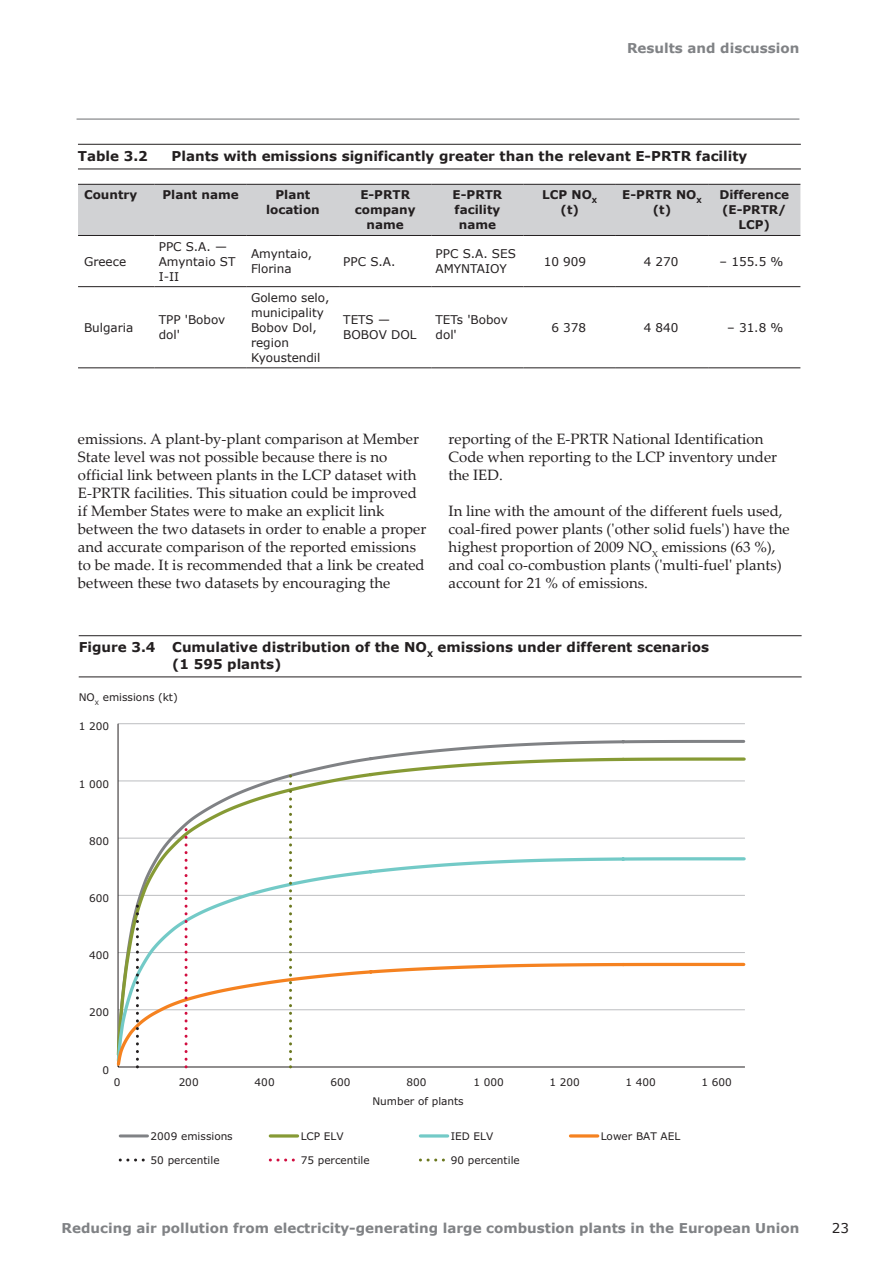
<style>
.page{position:relative;width:893px;height:1263px;background:#fff}
.page>*{position:absolute;margin:0;border:0;box-sizing:border-box;transform-origin:0 0}
.Body_Text{font:15px/18px "Palatino Linotype";color:#231f20}
.Figure_Title{font:700 13.5px/16.5px "Verdana";color:#231f20}
.t1{font:700 13.5px "Verdana";color:#808285}
.t2{font:13.5px "Verdana";color:#231f20}
.Table_text{font:12px/15px "Verdana";color:#231f20}
.Table_Head{font:700 12px/15px "Verdana";color:#231f20;text-align:center}
.t3{font:10.5px "Verdana";color:#231f20}
</style>
<div class="page">
<hr style="left:77px;top:119px;width:722px;height:1px;background:#6c6d70">
<hr style="left:78px;top:144px;width:723px;height:1px;background:#231f20">
<hr style="left:78px;top:169px;width:723px;height:1px;background:#231f20">
<svg style="left:78px;top:185px;width:722px;height:183px"></svg>
<hr style="left:78px;top:184px;width:76px;height:1px;background:#231f20">
<hr style="left:154px;top:184px;width:93px;height:1px;background:#231f20">
<hr style="left:247px;top:184px;width:92px;height:1px;background:#231f20">
<hr style="left:339px;top:184px;width:92px;height:1px;background:#231f20">
<hr style="left:431px;top:184px;width:93px;height:1px;background:#231f20">
<hr style="left:524px;top:184px;width:92px;height:1px;background:#231f20">
<hr style="left:616px;top:184px;width:92px;height:1px;background:#231f20">
<hr style="left:708px;top:184px;width:92px;height:1px;background:#231f20">
<hr style="left:78px;top:235px;width:76px;height:1px;background:#231f20">
<hr style="left:154px;top:235px;width:93px;height:1px;background:#231f20">
<hr style="left:247px;top:235px;width:92px;height:1px;background:#231f20">
<hr style="left:339px;top:235px;width:92px;height:1px;background:#231f20">
<hr style="left:431px;top:235px;width:93px;height:1px;background:#231f20">
<hr style="left:524px;top:235px;width:92px;height:1px;background:#231f20">
<hr style="left:616px;top:235px;width:92px;height:1px;background:#231f20">
<hr style="left:708px;top:235px;width:92px;height:1px;background:#231f20">
<hr style="left:78px;top:286px;width:76px;height:1px;background:#231f20">
<hr style="left:154px;top:286px;width:93px;height:1px;background:#231f20">
<hr style="left:247px;top:286px;width:92px;height:1px;background:#231f20">
<hr style="left:339px;top:286px;width:92px;height:1px;background:#231f20">
<hr style="left:431px;top:286px;width:93px;height:1px;background:#231f20">
<hr style="left:524px;top:286px;width:92px;height:1px;background:#231f20">
<hr style="left:616px;top:286px;width:92px;height:1px;background:#231f20">
<hr style="left:708px;top:286px;width:92px;height:1px;background:#231f20">
<hr style="left:78px;top:368px;width:76px;height:1px;background:#231f20">
<hr style="left:154px;top:368px;width:93px;height:1px;background:#231f20">
<hr style="left:247px;top:368px;width:92px;height:1px;background:#231f20">
<hr style="left:339px;top:368px;width:92px;height:1px;background:#231f20">
<hr style="left:431px;top:368px;width:93px;height:1px;background:#231f20">
<hr style="left:524px;top:368px;width:92px;height:1px;background:#231f20">
<hr style="left:616px;top:368px;width:92px;height:1px;background:#231f20">
<hr style="left:708px;top:368px;width:92px;height:1px;background:#231f20">
<hr style="left:79px;top:635px;width:723px;height:1px;background:#231f20">
<hr style="left:79px;top:677px;width:723px;height:1px;background:#231f20">
<hr style="left:120px;top:1134px;width:27px;height:3px;background:#808285">
<hr style="left:270px;top:1134px;width:28px;height:3px;background:#869a35">
<hr style="left:420px;top:1134px;width:28px;height:3px;background:#73cac7">
<hr style="left:570px;top:1134px;width:28px;height:3px;background:#f58220">
<svg style="left:120px;top:1158px;width:25px;height:3px"></svg>
<svg style="left:270px;top:1158px;width:25px;height:3px"></svg>
<svg style="left:420px;top:1158px;width:25px;height:3px"></svg>
<hr style="left:118px;top:723px;width:627px;height:1px;background:#bcbdc0">
<hr style="left:118px;top:724px;width:1px;height:343px;background:#231f20">
<svg style="left:117px;top:738px;width:629px;height:18px"></svg>
<svg style="left:117px;top:756px;width:629px;height:99px"></svg>
<svg style="left:117px;top:855px;width:629px;height:106px"></svg>
<svg style="left:116px;top:961px;width:630px;height:107px"></svg>
<svg style="left:136px;top:905px;width:3px;height:162px"></svg>
<svg style="left:185px;top:824px;width:3px;height:243px"></svg>
<svg style="left:289px;top:775px;width:3px;height:292px"></svg>
<p class="t1" style="left:627px;top:39px;width:174px">Results and discussion</p>
<p class="Figure_Title" style="left:78px;top:147px;width:71px">Table 3.2</p>
<p class="Figure_Title" style="left:172px;top:147px;width:577px">Plants with emissions significantly greater than the relevant E-PRTR facility</p>
<p class="Table_Head" style="left:84px;top:187px;width:55px">Country</p>
<p class="Table_Head" style="left:163px;top:187px;width:78px">Plant name</p>
<p class="Table_Head" style="left:266px;top:187px;width:55px">Plant location</p>
<p class="Table_Head" style="left:355px;top:187px;width:62px">E-PRTR company name</p>
<p class="Table_Head" style="left:453px;top:187px;width:51px">E-PRTR facility name</p>
<p class="Table_Head" style="left:542px;top:187px;width:56px">LCP NO<sub>X</sub></p>
<p class="Table_Head" style="left:622px;top:187px;width:81px">E-PRTR NO<sub>X </sub>(t)</p>
<p class="Table_Head" style="left:719px;top:187px;width:71px">Difference (E-PRTR/<br>LCP)</p>
<p class="Table_Head" style="left:560px;top:202px;width:20px">(t)</p>
<p class="Table_text" style="left:84px;top:254px;width:44px">Greece</p>
<p class="Table_text" style="left:159px;top:239px;width:78px">PPC S.A. —<br>Amyntaio ST<br>Ι-II</p>
<p class="Table_text" style="left:251px;top:246px;width:63px">Amyntaio,<br>Florina</p>
<p class="Table_text" style="left:343px;top:254px;width:54px">PPC S.A.</p>
<p class="Table_text" style="left:436px;top:246px;width:82px">PPC S.A. SES<br>AMYNTAIOY</p>
<p class="Table_text" style="left:544px;top:254px;width:44px">10 909</p>
<p class="Table_text" style="left:644px;top:254px;width:36px">4 270</p>
<p class="Table_text" style="left:720px;top:254px;width:65px">– 155.5 %</p>
<p class="Table_text" style="left:84px;top:320px;width:51px">Bulgaria</p>
<p class="Table_text" style="left:159px;top:312px;width:68px">TPP 'Bobov dol'</p>
<p class="Table_text" style="left:251px;top:290px;width:80px">Golemo selo, municipality<br>Bobov Dol, region<br>Kyoustendil</p>
<p class="Table_text" style="left:343px;top:312px;width:75px">TETS —<br>BOBOV DOL</p>
<p class="Table_text" style="left:436px;top:312px;width:74px">TETs 'Bobov dol'</p>
<p class="Table_text" style="left:551px;top:320px;width:36px">6 378</p>
<p class="Table_text" style="left:644px;top:320px;width:36px">4 840</p>
<p class="Table_text" style="left:727px;top:320px;width:58px">– 31.8 %</p>
<p class="Body_Text" style="left:78px;top:429px;width:350px">emissions. A plant-by-plant comparison at Member State level was not possible because there is no official link between plants in the LCP dataset with E-PRTR facilities. This situation could be improved if Member States were to make an explicit link between the two datasets in order to enable a proper and accurate comparison of the reported emissions to be made. It is recommended that a link be created between these two datasets by encouraging the</p>
<p class="Body_Text" style="left:449px;top:429px;width:330px">reporting of the E-PRTR National Identification<br>Code when reporting to the LCP inventory under the IED.</p>
<p class="Body_Text" style="left:449px;top:501px;width:342px">In line with the amount of the different fuels used, coal-fired power plants ('other solid fuels') have the highest proportion of 2009 NO<sub>X</sub> emissions (63 %), and coal co-combustion plants ('multi-fuel' plants) account for 21 % of emissions.</p>
<p class="Figure_Title" style="left:172px;top:639px;width:538px;text-indent:-94px">Figure 3.4 Cumulative distribution of the NO<sub>X</sub> emissions under different scenarios (1 595 plants)</p>
<p class="t3" style="left:79px;top:690px;width:101px">NO<sub>X</sub> emissions (kt)</p>
<p class="t3" style="left:79px;top:719px;width:32px">1 200</p>
<p class="t3" style="left:79px;top:776px;width:32px">1 000</p>
<p class="t3" style="left:89px;top:834px;width:22px">800</p>
<p class="t3" style="left:89px;top:891px;width:22px">600</p>
<p class="t3" style="left:89px;top:948px;width:22px">400</p>
<p class="t3" style="left:89px;top:1005px;width:22px">200</p>
<p class="t3" style="left:102px;top:1062px;width:8px">0</p>
<p class="t3" style="left:114px;top:1074px;width:8px">0</p>
<p class="t3" style="left:179px;top:1074px;width:22px">200</p>
<p class="t3" style="left:255px;top:1074px;width:22px">400</p>
<p class="t3" style="left:331px;top:1074px;width:22px">600</p>
<p class="t3" style="left:407px;top:1074px;width:22px">800</p>
<p class="t3" style="left:473px;top:1074px;width:32px">1 000</p>
<p class="t3" style="left:549px;top:1074px;width:32px">1 200</p>
<p class="t3" style="left:625px;top:1074px;width:32px">1 400</p>
<p class="t3" style="left:701px;top:1074px;width:32px">1 600</p>
<p class="t3" style="left:372px;top:1094px;width:93px">Number of plants</p>
<p class="t3" style="left:151px;top:1128px;width:83px">2009 emissions</p>
<p class="t3" style="left:301px;top:1128px;width:44px">LCP ELV</p>
<p class="t3" style="left:451px;top:1128px;width:44px">IED ELV</p>
<p class="t3" style="left:601px;top:1128px;width:81px">Lower BAT AEL</p>
<p class="t3" style="left:151px;top:1153px;width:71px">50 percentile</p>
<p class="t3" style="left:301px;top:1153px;width:71px">75 percentile</p>
<p class="t3" style="left:451px;top:1153px;width:71px">90 percentile</p>
<p class="t1" style="left:62px;top:1219px;width:739px">Reducing air pollution from electricity-generating large combustion plants in the European Union</p>
<p class="t2" style="left:832px;top:1219px;width:19px">23</p>
</div>
